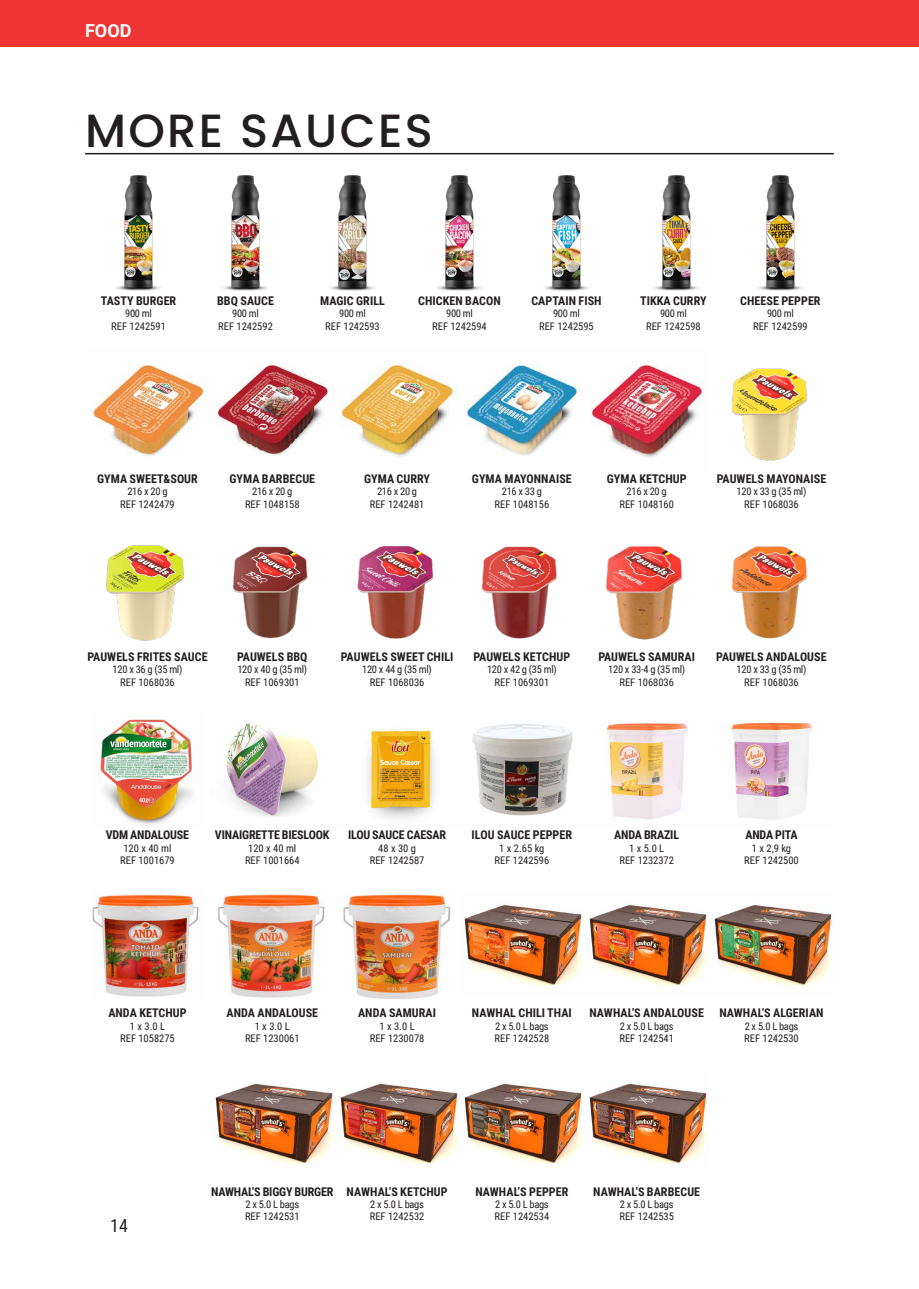
<style>
.page{position:relative;width:919px;height:1289px;background:#fff}
.page>*{position:absolute;margin:0;border:0;box-sizing:border-box;transform-origin:0 0}
.t1{font:500 46.5px "Poppins";letter-spacing:.05em;color:#231f20}
.t2{font:700 18px "Roboto";color:#fff}
.t3{font:18px "Roboto Condensed";color:#231f20}
.t4{font:700 12px "Roboto Condensed";letter-spacing:.005em;color:#231f20}
.t5{font:700 12px "Roboto Condensed";letter-spacing:-.015em;color:#231f20}
.t6{font:700 12px "Roboto Condensed";letter-spacing:-.02em;color:#231f20}
.t7{font:10.5px "Roboto Condensed";color:#231f20}
</style>
<div class="page">
<img style="left:116px;top:175px;width:45px;height:116px">
<img style="left:654px;top:175px;width:45px;height:116px">
<img style="left:330px;top:175px;width:45px;height:116px">
<img style="left:223px;top:175px;width:45px;height:116px">
<img style="left:758px;top:175px;width:45px;height:116px">
<img style="left:437px;top:175px;width:45px;height:116px">
<img style="left:544px;top:175px;width:45px;height:116px">
<img style="left:92px;top:364px;width:715px;height:97px">
<img style="left:92px;top:894px;width:107px;height:103px">
<img style="left:218px;top:894px;width:107px;height:104px">
<img style="left:343px;top:894px;width:108px;height:105px">
<img style="left:99px;top:718px;width:94px;height:107px">
<img style="left:226px;top:721px;width:586px;height:99px">
<img style="left:464px;top:904px;width:369px;height:82px">
<img style="left:215px;top:1083px;width:493px;height:81px">
<img style="left:106px;top:545px;width:701px;height:96px">
<div style="left:0;top:0;width:918px;height:47px;background:#ee3637"></div>
<hr style="left:85px;top:153px;width:748px;height:1px;background:#231f20">
<p class="t2" style="left:85px;top:18px;width:48px">FOOD</p>
<p class="t1" style="left:85px;top:104px;width:349px">MORE SAUCES</p>
<p class="t4" style="left:101px;top:292px;width:77px">TASTY BURGER</p>
<p class="t4" style="left:217px;top:292px;width:58px">BBQ SAUCE</p>
<p class="t4" style="left:320px;top:292px;width:66px">MAGIC GRILL</p>
<p class="t4" style="left:418px;top:292px;width:84px">CHICKEN BACON</p>
<p class="t4" style="left:531px;top:292px;width:72px">CAPTAIN FISH</p>
<p class="t4" style="left:640px;top:292px;width:68px">TIKKA CURRY</p>
<p class="t4" style="left:740px;top:292px;width:82px">CHEESE PEPPER</p>
<p class="t7" style="left:125px;top:306px;width:28px">900 ml</p>
<p class="t7" style="left:232px;top:306px;width:28px">900 ml</p>
<p class="t7" style="left:339px;top:306px;width:28px">900 ml</p>
<p class="t7" style="left:446px;top:306px;width:28px">900 ml</p>
<p class="t7" style="left:553px;top:306px;width:28px">900 ml</p>
<p class="t7" style="left:660px;top:306px;width:28px">900 ml</p>
<p class="t7" style="left:767px;top:306px;width:28px">900 ml</p>
<p class="t7" style="left:111px;top:319px;width:56px">REF 1242591</p>
<p class="t7" style="left:218px;top:319px;width:56px">REF 1242592</p>
<p class="t7" style="left:325px;top:319px;width:56px">REF 1242593</p>
<p class="t7" style="left:432px;top:319px;width:56px">REF 1242594</p>
<p class="t7" style="left:539px;top:319px;width:56px">REF 1242595</p>
<p class="t7" style="left:646px;top:319px;width:56px">REF 1242598</p>
<p class="t7" style="left:753px;top:319px;width:56px">REF 1242599</p>
<p class="t4" style="left:97px;top:470px;width:102px">GYMA SWEET&amp;SOUR</p>
<p class="t4" style="left:229px;top:470px;width:87px">GYMA BARBECUE</p>
<p class="t4" style="left:364px;top:470px;width:68px">GYMA CURRY</p>
<p class="t4" style="left:472px;top:470px;width:101px">GYMA MAYONNAISE</p>
<p class="t4" style="left:606px;top:470px;width:81px">GYMA KETCHUP</p>
<p class="t7" style="left:127px;top:484px;width:42px">216 x 20 g</p>
<p class="t7" style="left:252px;top:484px;width:42px">216 x 20 g</p>
<p class="t7" style="left:377px;top:484px;width:42px">216 x 20 g</p>
<p class="t7" style="left:502px;top:484px;width:42px">216 x 33 g</p>
<p class="t7" style="left:626px;top:484px;width:42px">216 x 20 g</p>
<p class="t7" style="left:120px;top:497px;width:56px">REF 1242479</p>
<p class="t7" style="left:245px;top:497px;width:56px">REF 1048158</p>
<p class="t7" style="left:370px;top:497px;width:56px">REF 1242481</p>
<p class="t7" style="left:494px;top:497px;width:56px">REF 1048156</p>
<p class="t7" style="left:619px;top:497px;width:56px">REF 1048160</p>
<p class="t4" style="left:716px;top:470px;width:111px">PAUWELS MAYONAISE</p>
<p class="t7" style="left:736px;top:484px;width:71px">120 x 33 g (35 ml)</p>
<p class="t7" style="left:744px;top:497px;width:56px">REF 1068036</p>
<p class="t4" style="left:87px;top:648px;width:122px">PAUWELS FRITES SAUCE</p>
<p class="t4" style="left:341px;top:648px;width:114px">PAUWELS SWEET CHILI</p>
<p class="t4" style="left:598px;top:648px;width:98px">PAUWELS SAMURAI</p>
<p class="t4" style="left:716px;top:648px;width:112px">PAUWELS ANDALOUSE</p>
<p class="t4" style="left:237px;top:648px;width:72px">PAUWELS BBQ</p>
<p class="t4" style="left:473px;top:648px;width:98px">PAUWELS KETCHUP</p>
<p class="t7" style="left:113px;top:662px;width:71px">120 x 36 g (35 ml)</p>
<p class="t7" style="left:362px;top:662px;width:71px">120 x 44 g (35 ml)</p>
<p class="t7" style="left:608px;top:662px;width:78px">120 x 33-4 g (35 ml)</p>
<p class="t7" style="left:736px;top:662px;width:71px">120 x 33 g (35 ml)</p>
<p class="t7" style="left:237px;top:662px;width:71px">120 x 40 g (35 ml)</p>
<p class="t7" style="left:487px;top:662px;width:71px">120 x 42 g (35 ml)</p>
<p class="t7" style="left:120px;top:675px;width:56px">REF 1068036</p>
<p class="t7" style="left:370px;top:675px;width:56px">REF 1068036</p>
<p class="t7" style="left:619px;top:675px;width:56px">REF 1068036</p>
<p class="t7" style="left:744px;top:675px;width:56px">REF 1068036</p>
<p class="t7" style="left:245px;top:675px;width:56px">REF 1069301</p>
<p class="t7" style="left:494px;top:675px;width:56px">REF 1069301</p>
<p class="t5" style="left:106px;top:826px;width:85px">VDM ANDALOUSE</p>
<p class="t5" style="left:215px;top:826px;width:116px">VINAIGRETTE BIESLOOK</p>
<p class="t5" style="left:348px;top:826px;width:99px">ILOU SAUCE CAESAR</p>
<p class="t4" style="left:471px;top:826px;width:102px">ILOU SAUCE PEPPER</p>
<p class="t7" style="left:123px;top:840px;width:50px">120 x 40 ml</p>
<p class="t7" style="left:248px;top:840px;width:50px">120 x 40 ml</p>
<p class="t7" style="left:378px;top:840px;width:39px">48 x 30 g</p>
<p class="t7" style="left:499px;top:840px;width:47px">1 x 2.65 kg</p>
<p class="t7" style="left:120px;top:853px;width:56px">REF 1001679</p>
<p class="t7" style="left:245px;top:853px;width:56px">REF 1001664</p>
<p class="t7" style="left:370px;top:853px;width:56px">REF 1242587</p>
<p class="t7" style="left:494px;top:853px;width:56px">REF 1242596</p>
<p class="t5" style="left:614px;top:826px;width:66px">ANDA BRAZIL</p>
<p class="t6" style="left:745px;top:826px;width:54px">ANDA PITA</p>
<p class="t7" style="left:629px;top:840px;width:37px">1 x 5.0 L</p>
<p class="t7" style="left:751px;top:840px;width:41px">1 x 2,9 kg</p>
<p class="t7" style="left:619px;top:853px;width:56px">REF 1232372</p>
<p class="t7" style="left:744px;top:853px;width:56px">REF 1242500</p>
<p class="t4" style="left:108px;top:1004px;width:80px">ANDA KETCHUP</p>
<p class="t4" style="left:226px;top:1004px;width:93px">ANDA ANDALOUSE</p>
<p class="t4" style="left:358px;top:1004px;width:79px">ANDA SAMURAI</p>
<p class="t7" style="left:130px;top:1018px;width:37px">1 x 3.0 L</p>
<p class="t7" style="left:255px;top:1018px;width:37px">1 x 3.0 L</p>
<p class="t7" style="left:379px;top:1018px;width:37px">1 x 3.0 L</p>
<p class="t7" style="left:120px;top:1031px;width:56px">REF 1058275</p>
<p class="t7" style="left:245px;top:1031px;width:56px">REF 1230061</p>
<p class="t7" style="left:370px;top:1031px;width:56px">REF 1230078</p>
<p class="t4" style="left:472px;top:1004px;width:101px">NAWHAL CHILI THAI</p>
<p class="t4" style="left:589px;top:1004px;width:116px">NAWHAL’S ANDALOUSE</p>
<p class="t4" style="left:719px;top:1004px;width:106px">NAWHAL’S ALGERIAN</p>
<p class="t7" style="left:495px;top:1018px;width:55px">2 x 5.0 L bags</p>
<p class="t7" style="left:619px;top:1018px;width:55px">2 x 5.0 L bags</p>
<p class="t7" style="left:744px;top:1018px;width:55px">2 x 5.0 L bags</p>
<p class="t7" style="left:494px;top:1031px;width:56px">REF 1242528</p>
<p class="t7" style="left:619px;top:1031px;width:56px">REF 1242541</p>
<p class="t7" style="left:744px;top:1031px;width:56px">REF 1242530</p>
<h2 class="t3" style="left:110px;top:1212px;width:19px">14</h2>
<p class="t5" style="left:211px;top:1182px;width:124px">NAWHAL’S BIGGY BURGER</p>
<p class="t4" style="left:346px;top:1182px;width:102px">NAWHAL’S KETCHUP</p>
<p class="t4" style="left:475px;top:1182px;width:94px">NAWHAL’S PEPPER</p>
<p class="t4" style="left:593px;top:1182px;width:108px">NAWHAL’S BARBECUE</p>
<p class="t7" style="left:245px;top:1196px;width:55px">2 x 5.0 L bags</p>
<p class="t7" style="left:370px;top:1196px;width:55px">2 x 5.0 L bags</p>
<p class="t7" style="left:495px;top:1196px;width:55px">2 x 5.0 L bags</p>
<p class="t7" style="left:619px;top:1196px;width:55px">2 x 5.0 L bags</p>
<p class="t7" style="left:245px;top:1209px;width:56px">REF 1242531</p>
<p class="t7" style="left:370px;top:1209px;width:56px">REF 1242532</p>
<p class="t7" style="left:494px;top:1209px;width:56px">REF 1242534</p>
<p class="t7" style="left:619px;top:1209px;width:56px">REF 1242535</p>
</div>
